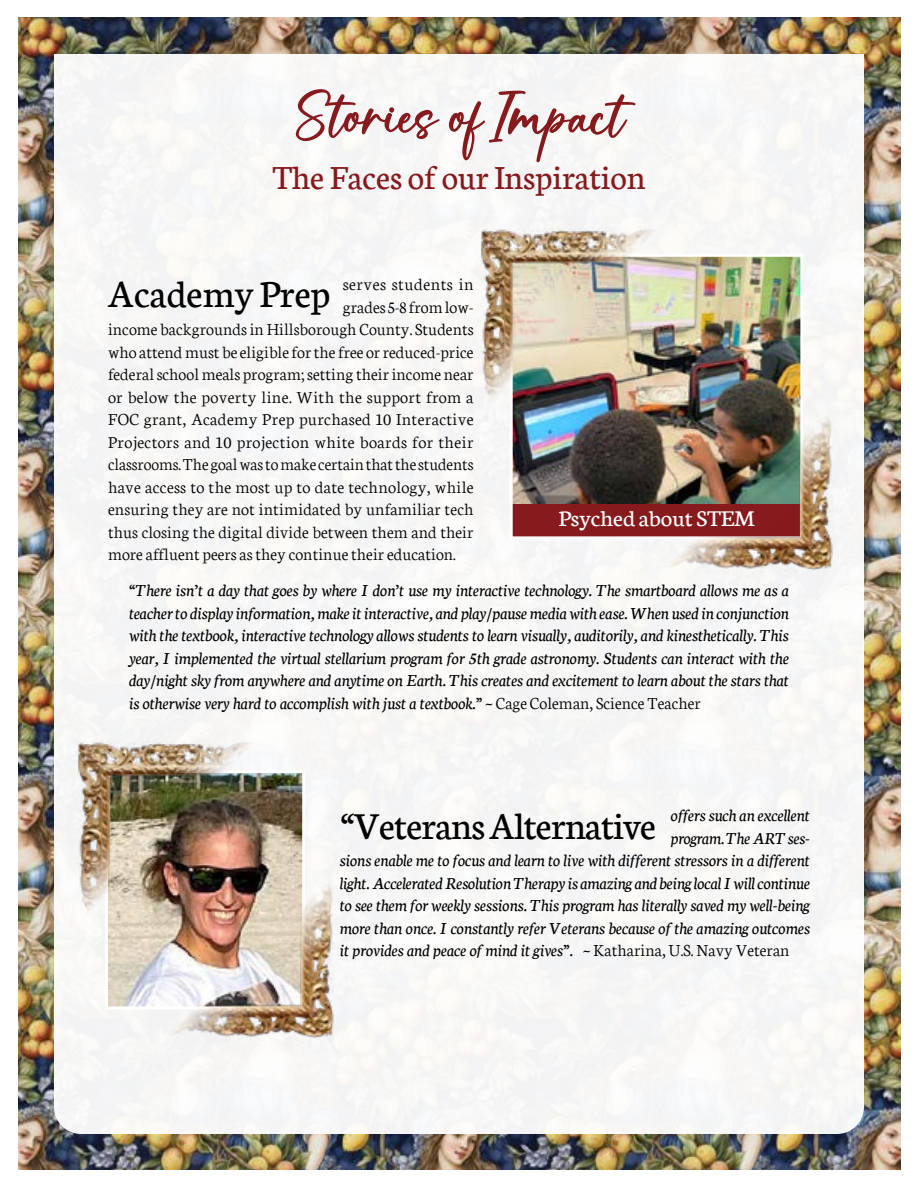
<style>
.page{position:relative;width:918px;height:1188px;background:#fff}
.page>*{position:absolute;margin:0;border:0;box-sizing:border-box;transform-origin:0 0}
.t1{font:72px "Manuela";color:#871a1d}
.t2{font:41.25px "Neuton";color:#000}
.t3{font:40.5px "Neuton";letter-spacing:-.015em;color:#000}
.t4{font:36px "Neuton";color:#871a1d}
.t5{font:24px "Neuton";color:#fff;scale:1.05 1}
.t6{font:italic 18px/22.5px "Neuton";color:#000;text-align:justify}
.t7{font:300 18px "Neuton";color:#000}
.t8{font:300 18px "Neuton";letter-spacing:.02em;color:#000}
.t9{font:300 18px "Neuton";letter-spacing:.025em;color:#000}
.s1{font-weight:300;font-style:normal}
</style>
<div class="page">
<img style="left:18px;top:18px;width:882px;height:1152px">
<div style="left:54px;top:54px;width:810px;height:1080px;background:#f7f7f6"></div>
<img style="left:67px;top:728px;width:215px;height:273px">
<img style="left:134px;top:780px;width:214px;height:273px">
<div style="left:511px;top:255px;width:291px;height:283px;background:#871a1d"></div>
<img style="left:514px;top:258px;width:285px;height:245px">
<img style="left:632px;top:312px;width:215px;height:273px">
<img style="left:470px;top:216px;width:215px;height:273px">
<h1 class="t1" style="left:292px;top:86px;width:335px">Stories of Impact</h1>
<h3 class="t4" style="left:273px;top:159px;width:374px">The Faces of our Inspiration</h3>
<h2 class="t2" style="left:109px;top:272px;width:223px">Academy Prep</h2>
<p class="t9" style="left:343px;top:275px;width:132px">serves students in</p>
<p class="t7" style="left:343px;top:298px;width:132px">grades 5-8 from low-</p>
<p class="t7" style="left:108px;top:320px;width:367px">income backgrounds in Hillsborough County. Students</p>
<p class="t7" style="left:108px;top:343px;width:367px">who attend must be eligible for the free or reduced-price</p>
<p class="t7" style="left:108px;top:365px;width:367px">federal school meals program; setting their income near</p>
<p class="t7" style="left:108px;top:388px;width:367px">or below the poverty line. With the support from a</p>
<p class="t7" style="left:108px;top:410px;width:367px">FOC grant, Academy Prep purchased 10 Interactive</p>
<p class="t8" style="left:108px;top:433px;width:367px">Projectors and 10 projection white boards for their</p>
<p class="t7" style="left:108px;top:455px;width:367px">classrooms. The goal was to make certain that the students</p>
<p class="t7" style="left:108px;top:478px;width:367px">have access to the most up to date technology, while</p>
<p class="t7" style="left:108px;top:500px;width:367px">ensuring they are not intimidated by unfamiliar tech</p>
<p class="t7" style="left:108px;top:523px;width:367px">thus closing the digital divide between them and their</p>
<p class="t7" style="left:108px;top:545px;width:349px">more affluent peers as they continue their education.</p>
<p class="t6" style="left:129px;top:579px;width:662px">“There isn’t a day that goes by where I don’t use my interactive technology. The smartboard allows me as a teacher to display information, make it interactive, and play/pause media with ease. When used in conjunction with the textbook, interactive technology allows students to learn visually, auditorily, and kinesthetically. This year, I implemented the virtual stellarium program for 5th grade astronomy. Students can interact with the day/night sky from anywhere and anytime on Earth. This creates and excitement to learn about the stars that is otherwise very hard to accomplish with just a textbook.” <span class="s1">~ Cage Coleman, Science Teacher</span></p>
<h3 class="t5" style="left:559px;top:506px;width:188px">Psyched about STEM</h3>
<p class="t6" style="left:671px;top:804px;width:141px">offers such an excellent</p>
<p class="t6" style="left:671px;top:827px;width:141px">program. The ART ses-</p>
<p class="t6" style="left:340px;top:849px;width:472px">sions enable me to focus and learn to live with different stressors in a different</p>
<p class="t6" style="left:340px;top:872px;width:472px">light. Accelerated Resolution Therapy is amazing and being local I will continue</p>
<p class="t6" style="left:340px;top:894px;width:472px">to see them for weekly sessions. This program has literally saved my well-being</p>
<p class="t6" style="left:340px;top:917px;width:472px">more than once. I constantly refer Veterans because of the amazing outcomes</p>
<p class="t6" style="left:340px;top:939px;width:451px">it provides and peace of mind it gives”. <span class="s1">~ Katharina, U.S. Navy Veteran</span></p>
<h3 class="t3" style="left:340px;top:805px;width:317px">“Veterans Alternative</h3>
</div>
